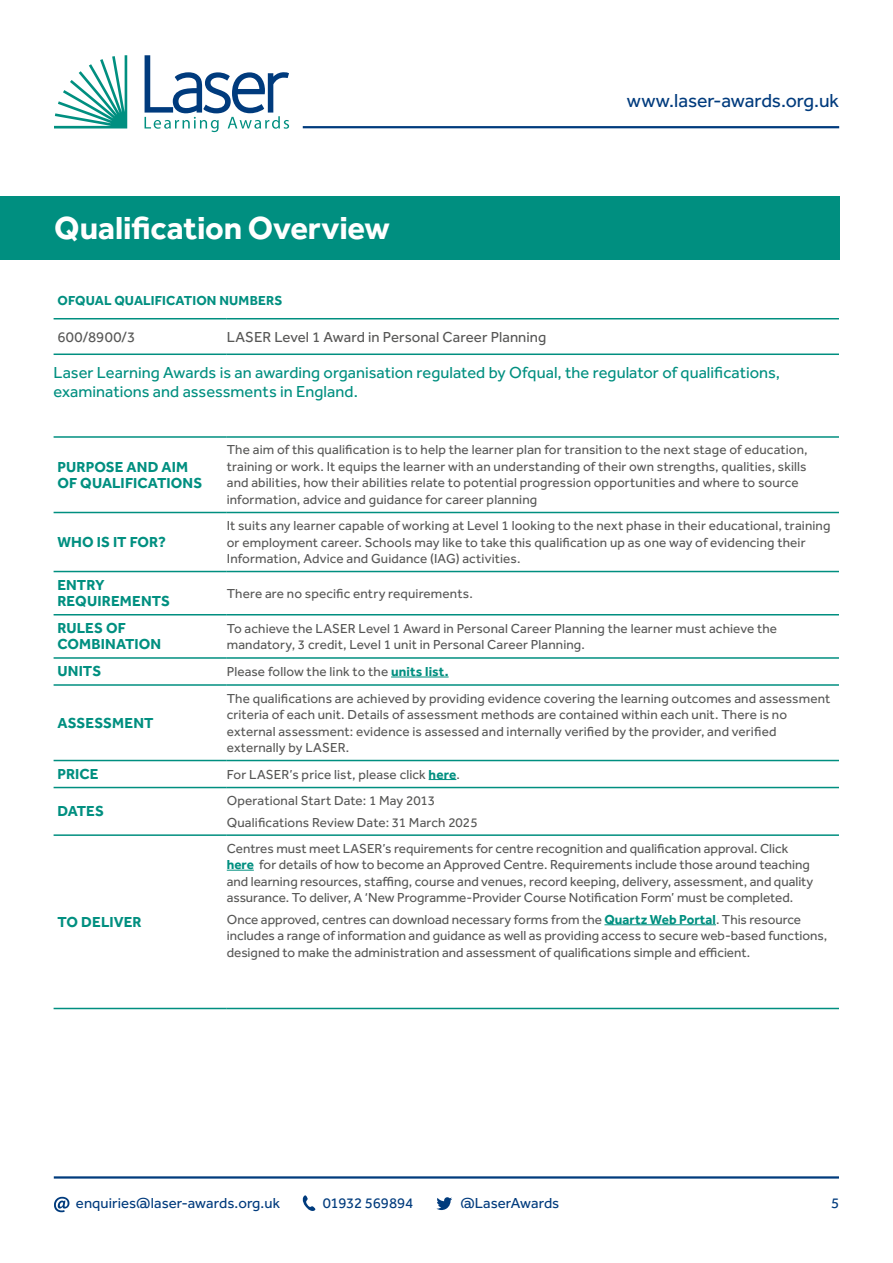
<style>
.page{position:relative;width:893px;height:1263px;background:#fff}
.page>*{position:absolute;margin:0;border:0;box-sizing:border-box;transform-origin:0 0}
.t1{font:700 33px "Effra";letter-spacing:-.005em;color:#fff}
.t2{font:19.5px "Effra";letter-spacing:-.005em;color:#003b7d}
.t3{font:16.5px/18.8px "Effra";color:#008f80}
.t4{font:700 15px/16.2px "Effra";letter-spacing:.01em;color:#008f80}
.t5{font:15px "Effra";color:#003b7d}
.t6{font:15px "Effra";letter-spacing:.005em;color:#575756}
.t7{font:13.5px/16.5px "Effra";letter-spacing:.005em;color:#575756}
.t8{font:700 13.5px "Effra";letter-spacing:.015em;color:#008f80}
.s1{font-weight:700;color:#008f80}
</style>
<div class="page">
<hr style="left:54px;top:1176px;width:785px;height:2px;background:#003b7d">
<svg style="left:54px;top:55px;width:73px;height:73px"></svg>
<svg style="left:145px;top:55px;width:144px;height:77px"></svg>
<hr style="left:303px;top:126px;width:536px;height:2px;background:#003b7d">
<svg style="left:302px;top:1195px;width:14px;height:16px"></svg>
<svg style="left:436px;top:1197px;width:16px;height:13px"></svg>
<svg style="left:54px;top:1197px;width:15px;height:15px"></svg>
<div style="left:0;top:196px;width:839px;height:63px;background:#008f80"></div>
<svg style="left:54px;top:319px;width:785px;height:1px"></svg>
<hr style="left:54px;top:353px;width:173px;height:2px;background:#008f80">
<hr style="left:227px;top:353px;width:612px;height:2px;background:#008f80">
<hr style="left:54px;top:318px;width:173px;height:1px;background:#008f80">
<hr style="left:227px;top:318px;width:612px;height:1px;background:#008f80">
<svg style="left:54px;top:511px;width:785px;height:497px"></svg>
<hr style="left:54px;top:436px;width:173px;height:2px;background:#008f80">
<hr style="left:227px;top:436px;width:612px;height:2px;background:#008f80">
<hr style="left:54px;top:512px;width:173px;height:1px;background:#008f80">
<hr style="left:227px;top:512px;width:612px;height:1px;background:#008f80">
<hr style="left:54px;top:571px;width:173px;height:1px;background:#008f80">
<hr style="left:227px;top:571px;width:612px;height:1px;background:#008f80">
<hr style="left:54px;top:614px;width:173px;height:1px;background:#008f80">
<hr style="left:227px;top:614px;width:612px;height:1px;background:#008f80">
<hr style="left:54px;top:657px;width:173px;height:2px;background:#008f80">
<hr style="left:227px;top:657px;width:612px;height:2px;background:#008f80">
<hr style="left:54px;top:684px;width:173px;height:2px;background:#008f80">
<hr style="left:227px;top:684px;width:612px;height:2px;background:#008f80">
<hr style="left:54px;top:760px;width:173px;height:1px;background:#008f80">
<hr style="left:227px;top:760px;width:612px;height:1px;background:#008f80">
<hr style="left:54px;top:787px;width:173px;height:1px;background:#008f80">
<hr style="left:227px;top:787px;width:612px;height:1px;background:#008f80">
<hr style="left:54px;top:834px;width:173px;height:2px;background:#008f80">
<hr style="left:227px;top:834px;width:612px;height:2px;background:#008f80">
<hr style="left:54px;top:1008px;width:173px;height:1px;background:#008f80">
<hr style="left:227px;top:1008px;width:612px;height:1px;background:#008f80">
<hr style="left:391px;top:677px;width:58px;height:1px;background:#008f80">
<svg style="left:429px;top:779px;width:27px;height:1px"></svg>
<svg style="left:227px;top:870px;width:27px;height:1px"></svg>
<hr style="left:604px;top:924px;width:112px;height:1px;background:#008f80">
<h1 class="t1" style="left:54px;top:207px;width:337px">Qualification Overview</h1>
<h2 class="t2" style="left:627px;top:89px;width:214px">www.laser-awards.org.uk</h2>
<p class="t8" style="left:57px;top:293px;width:227px">OFQUAL QUALIFICATION NUMBERS</p>
<p class="t6" style="left:57px;top:328px;width:80px">600/8900/3</p>
<p class="t6" style="left:227px;top:328px;width:321px">LASER Level 1 Award in Personal Career Planning</p>
<p class="t3" style="left:54px;top:363px;width:728px">Laser Learning Awards is an awarding organisation regulated by Ofqual, the regulator of qualifications, examinations and assessments in England.</p>
<p class="t4" style="left:57px;top:458px;width:146px">PURPOSE AND AIM<br>OF QUALIFICATIONS</p>
<p class="t4" style="left:57px;top:534px;width:110px">WHO IS IT FOR?</p>
<p class="t7" style="left:227px;top:442px;width:582px">The aim of this qualification is to help the learner plan for transition to the next stage of education, training or work. It equips the learner with an understanding of their own strengths, qualities, skills and abilities, how their abilities relate to potential progression opportunities and where to source information, advice and guidance for career planning</p>
<p class="t7" style="left:227px;top:517px;width:605px">It suits any learner capable of working at Level 1 looking to the next phase in their educational, training or employment career. Schools may like to take this qualification up as one way of evidencing their<br>Information, Advice and Guidance (IAG) activities.</p>
<p class="t4" style="left:57px;top:577px;width:114px">ENTRY<br>REQUIREMENTS</p>
<p class="t7" style="left:227px;top:585px;width:248px">There are no specific entry requirements.</p>
<p class="t4" style="left:57px;top:620px;width:105px">RULES OF<br>COMBINATION</p>
<p class="t7" style="left:227px;top:620px;width:552px">To achieve the LASER Level 1 Award in Personal Career Planning the learner must achieve the mandatory, 3 credit, Level 1 unit in Personal Career Planning.</p>
<p class="t4" style="left:57px;top:663px;width:45px">UNITS</p>
<p class="t7" style="left:227px;top:663px;width:222px">Please follow the link to the <span class="s1">units list.</span></p>
<p class="t4" style="left:57px;top:714px;width:98px">ASSESSMENT</p>
<p class="t7" style="left:227px;top:690px;width:605px">The qualifications are achieved by providing evidence covering the learning outcomes and assessment criteria of each unit. Details of assessment methods are contained within each unit. There is no external assessment: evidence is assessed and internally verified by the provider, and verified externally by LASER.</p>
<p class="t4" style="left:57px;top:765px;width:43px">PRICE</p>
<p class="t7" style="left:227px;top:766px;width:235px">For LASER’s price list, please click <span class="s1">here</span>.</p>
<p class="t4" style="left:57px;top:803px;width:48px">DATES</p>
<p class="t7" style="left:227px;top:789px;width:252px;line-height:21.6px">Operational Start Date: 1 May 2013<br>Qualifications Review Date: 31 March 2025</p>
<p class="t4" style="left:57px;top:913px;width:86px">TO DELIVER</p>
<p class="t7" style="left:227px;top:840px;width:588px">Centres must meet LASER’s requirements for centre recognition and qualification approval. Click <span class="s1">here</span> for details of how to become an Approved Centre. Requirements include those around teaching and learning resources, staffing, course and venues, record keeping, delivery, assessment, and quality assurance. To deliver, A ‘New Programme-Provider Course Notification Form’ must be completed.</p>
<p class="t7" style="left:227px;top:911px;width:602px">Once approved, centres can download necessary forms from the <span class="s1">Quartz Web Portal</span>. This resource includes a range of information and guidance as well as providing access to secure web-based functions, designed to make the administration and assessment of qualifications simple and efficient.</p>
<p class="t5" style="left:76px;top:1194px;width:206px">enquiries@laser-awards.org.uk</p>
<p class="t5" style="left:323px;top:1194px;width:92px">01932 569894</p>
<p class="t5" style="left:460px;top:1194px;width:100px">@LaserAwards</p>
<p class="t5" style="left:831px;top:1194px;width:10px">5</p>
</div>
